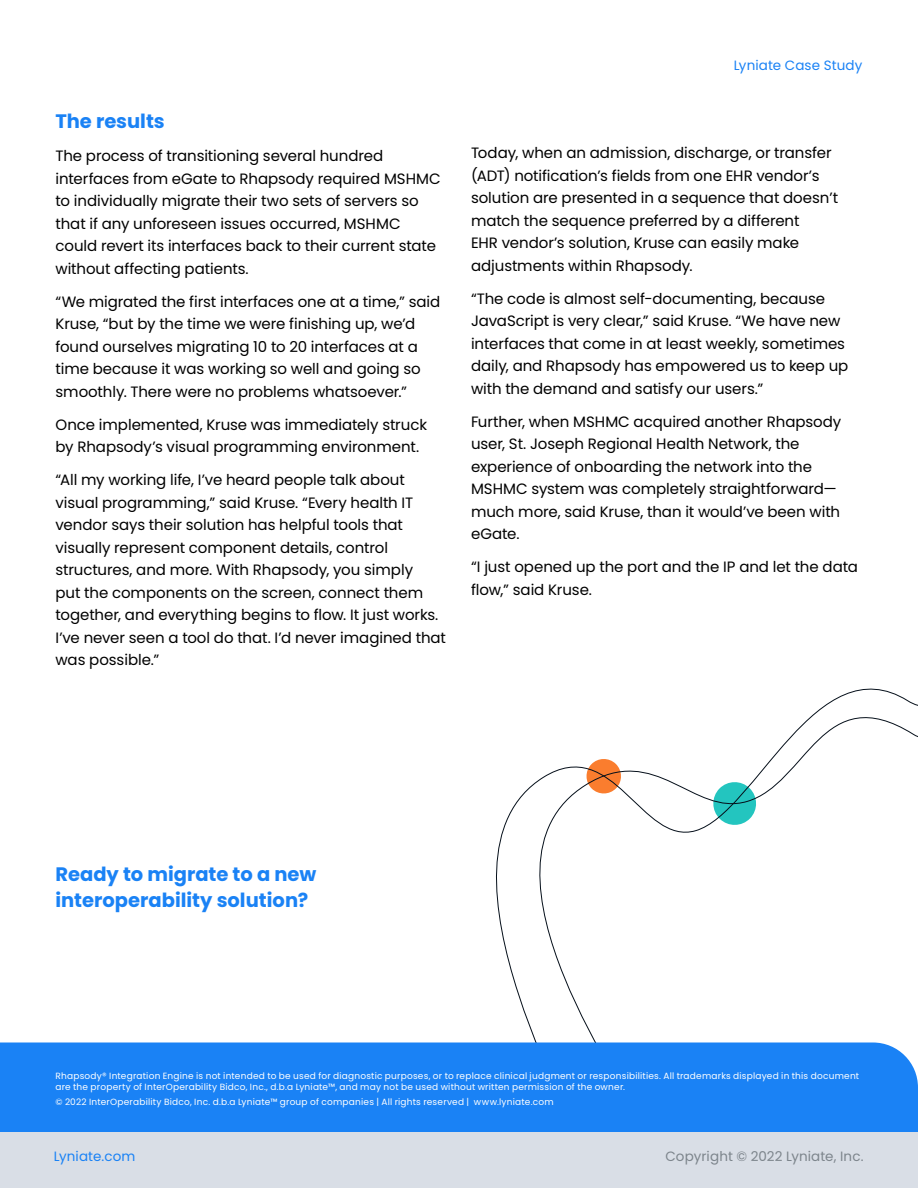
<style>
.page{position:relative;width:918px;height:1188px;background:#fff}
.page>*{position:absolute;margin:0;border:0;box-sizing:border-box;transform-origin:0 0}
.t1{font:700 19.5px/25.5px "Poppins";color:#1a82f5}
.t2{font:15px/22.5px "Poppins";letter-spacing:-.005em;color:#000}
.t3{font:13.5px "Poppins";letter-spacing:.01em;color:#1a82f5}
.t4{font:13.5px "Poppins";letter-spacing:.01em;color:#7d858c}
.t5{font:9px/10.8px "Poppins";letter-spacing:.025em;color:#fff}
</style>
<div class="page">
<svg style="left:496px;top:688px;width:422px;height:354px"></svg>
<div style="left:0;top:1042px;width:918px;height:90px;background:#1a82f5"></div>
<div style="left:0;top:1132px;width:918px;height:56px;background:#d9dee6"></div>
<h1 class="t1" style="left:56px;top:109px;width:111px">The results</h1>
<p class="t2" style="left:56px;top:145px;width:387px">The process of transitioning several hundred interfaces from eGate to Rhapsody required MSHMC to individually migrate their two sets of servers so that if any unforeseen issues occurred, MSHMC could revert its interfaces back to their current state without affecting patients.</p>
<p class="t2" style="left:56px;top:291px;width:386px">“We migrated the first interfaces one at a time,” said Kruse, “but by the time we were finishing up, we’d found ourselves migrating 10 to 20 interfaces at a time because it was working so well and going so smoothly. There were no problems whatsoever.”</p>
<p class="t2" style="left:56px;top:414px;width:373px">Once implemented, Kruse was immediately struck by Rhapsody’s visual programming environment.</p>
<p class="t2" style="left:56px;top:469px;width:392px">“All my working life, I’ve heard people talk about visual programming,” said Kruse. “Every health IT vendor says their solution has helpful tools that visually represent component details, control structures, and more. With Rhapsody, you simply<br>put the components on the screen, connect them together, and everything begins to flow. It just works.<br>I’ve never seen a tool do that. I’d never imagined that was possible.”</p>
<p class="t3" style="left:734px;top:57px;width:130px">Lyniate Case Study</p>
<p class="t2" style="left:471px;top:142px;width:369px">Today, when an admission, discharge, or transfer (ADT) notification’s fields from one EHR vendor’s solution are presented in a sequence that doesn’t match the sequence preferred by a different<br>EHR vendor’s solution, Kruse can easily make adjustments within Rhapsody.</p>
<p class="t2" style="left:471px;top:288px;width:379px">“The code is almost self-documenting, because JavaScript is very clear,” said Kruse. “We have new interfaces that come in at least weekly, sometimes daily, and Rhapsody has empowered us to keep up with the demand and satisfy our users.”</p>
<p class="t2" style="left:471px;top:411px;width:372px">Further, when MSHMC acquired another Rhapsody user, St. Joseph Regional Health Network, the experience of onboarding the network into the MSHMC system was completely straightforward— much more, said Kruse, than it would’ve been with eGate.</p>
<p class="t2" style="left:471px;top:556px;width:388px">“I just opened up the port and the IP and let the data flow,” said Kruse.</p>
<h1 class="t1" style="left:56px;top:862px;width:262px">Ready to migrate to a new interoperability solution?</h1>
<p class="t5" style="left:56px;top:1071px;width:805px">Rhapsody® Integration Engine is not intended to be used for diagnostic purposes, or to replace clinical judgment or responsibilities. All trademarks displayed in this document are the property of InterOperability Bidco, Inc., d.b.a Lyniate™, and may not be used without written permission of the owner.</p>
<p class="t5" style="left:56px;top:1097px;width:500px">© 2022 InterOperability Bidco, Inc. d.b.a Lyniate™ group of companies | All rights reserved | www.lyniate.com</p>
<p class="t3" style="left:54px;top:1149px;width:83px">Lyniate.com</p>
<p class="t4" style="left:666px;top:1149px;width:200px">Copyright © 2022 Lyniate, Inc.</p>
</div>
